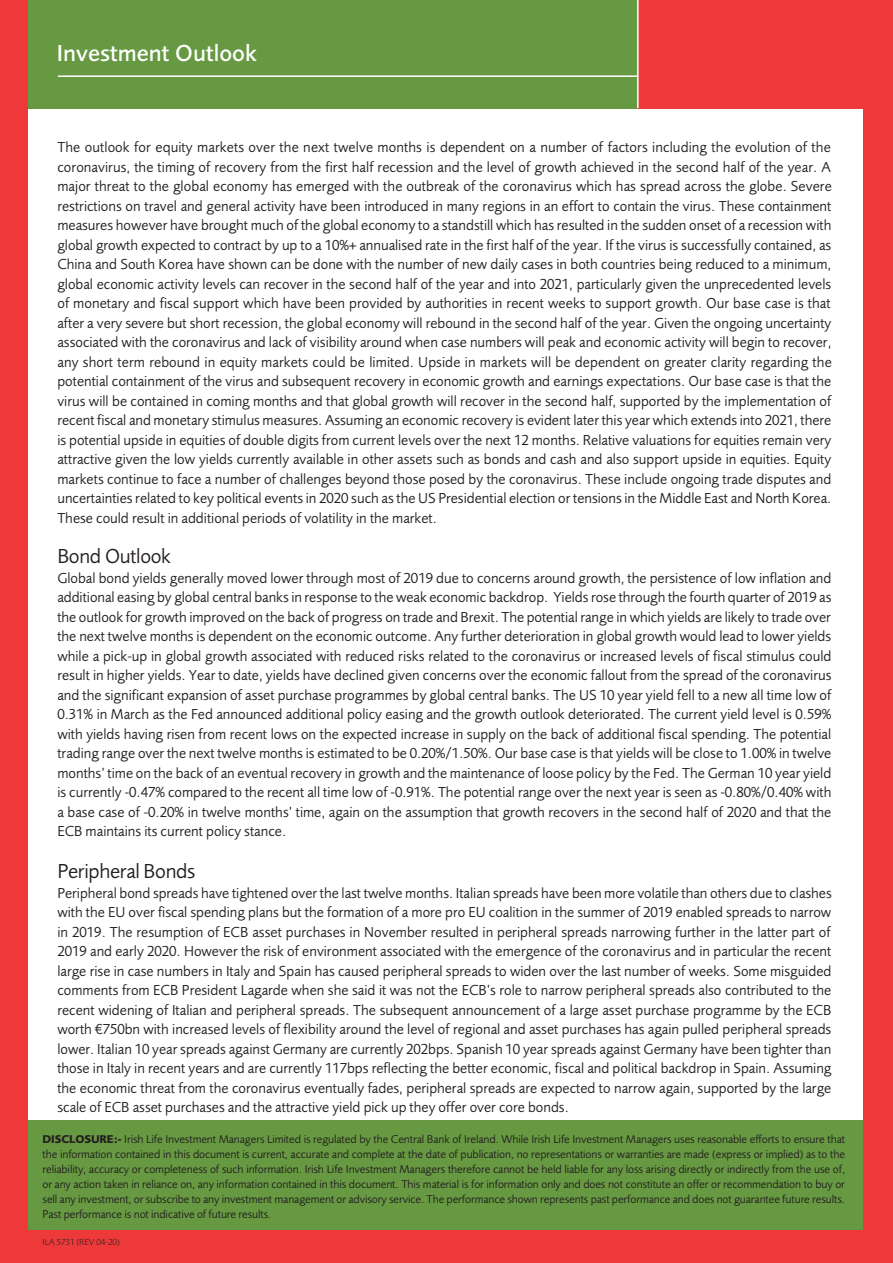
<style>
.page{position:relative;width:893px;height:1263px;background:#fff}
.page>*{position:absolute;margin:0;border:0;box-sizing:border-box;transform-origin:0 0}
.t1{font:500 24px "Foundry Sans";color:#fff}
.t2{font:21px "Foundry Sans";letter-spacing:-.015em;color:#231f20}
.t3{font:15px/19.5px "Foundry Sans";color:#231f20;text-align:justify}
.t4{font:11.7px/15px "Foundry Sans";letter-spacing:-.01em;color:#231f20;text-align:justify}
.t5{font:300 9px "Foundry Sans";color:#231f20}
.s1{font-weight:700}
</style>
<div class="page">
<div style="left:27px;top:0;width:611px;height:108px;background:#679942"></div>
<div style="left:27px;top:1120px;width:837px;height:136px;background:#679942"></div>
<div style="left:638px;top:0;width:255px;height:108px;background:#ee393a"></div>
<div style="left:0;top:0;width:28px;height:1263px;background:#ee393a"></div>
<div style="left:864px;top:0;width:29px;height:1263px;background:#ee393a"></div>
<div style="left:0;top:1231px;width:887px;height:32px;background:#ee393a"></div>
<hr style="left:58px;top:75px;width:580px;height:2px;background:#fff">
<hr style="left:637px;top:0;width:2px;height:108px;background:#fff">
<p class="t1" style="left:57px;top:39px;width:202px">Investment Outlook</p>
<p class="t3" style="left:57px;top:138px;width:776px">The outlook for equity markets over the next twelve months is dependent on a number of factors including the evolution of the coronavirus, the timing of recovery from the first half recession and the level of growth achieved in the second half of the year. A major threat to the global economy has emerged with the outbreak of the coronavirus which has spread across the globe. Severe restrictions on travel and general activity have been introduced in many regions in an effort to contain the virus. These containment measures however have brought much of the global economy to a standstill which has resulted in the sudden onset of a recession with global growth expected to contract by up to a 10%+ annualised rate in the first half of the year. If the virus is successfully contained, as China and South Korea have shown can be done with the number of new daily cases in both countries being reduced to a minimum, global economic activity levels can recover in the second half of the year and into 2021, particularly given the unprecedented levels of monetary and fiscal support which have been provided by authorities in recent weeks to support growth. Our base case is that after a very severe but short recession, the global economy will rebound in the second half of the year. Given the ongoing uncertainty associated with the coronavirus and lack of visibility around when case numbers will peak and economic activity will begin to recover, any short term rebound in equity markets could be limited. Upside in markets will be dependent on greater clarity regarding the potential containment of the virus and subsequent recovery in economic growth and earnings expectations. Our base case is that the virus will be contained in coming months and that global growth will recover in the second half, supported by the implementation of recent fiscal and monetary stimulus measures. Assuming an economic recovery is evident later this year which extends into 2021, there is potential upside in equities of double digits from current levels over the next 12 months. Relative valuations for equities remain very attractive given the low yields currently available in other assets such as bonds and cash and also support upside in equities. Equity markets continue to face a number of challenges beyond those posed by the coronavirus. These include ongoing trade disputes and uncertainties related to key political events in 2020 such as the US Presidential election or tensions in the Middle East and North Korea.<br>These could result in additional periods of volatility in the market.</p>
<p class="t2" style="left:57px;top:545px;width:115px">Bond Outlook</p>
<p class="t3" style="left:57px;top:568px;width:776px">Global bond yields generally moved lower through most of 2019 due to concerns around growth, the persistence of low inflation and additional easing by global central banks in response to the weak economic backdrop. Yields rose through the fourth quarter of 2019 as the outlook for growth improved on the back of progress on trade and Brexit. The potential range in which yields are likely to trade over the next twelve months is dependent on the economic outcome. Any further deterioration in global growth would lead to lower yields while a pick-up in global growth associated with reduced risks related to the coronavirus or increased levels of fiscal stimulus could result in higher yields. Year to date, yields have declined given concerns over the economic fallout from the spread of the coronavirus and the significant expansion of asset purchase programmes by global central banks. The US 10 year yield fell to a new all time low of 0.31% in March as the Fed announced additional policy easing and the growth outlook deteriorated. The current yield level is 0.59% with yields having risen from recent lows on the expected increase in supply on the back of additional fiscal spending. The potential trading range over the next twelve months is estimated to be 0.20%/1.50%. Our base case is that yields will be close to 1.00% in twelve months’ time on the back of an eventual recovery in growth and the maintenance of loose policy by the Fed. The German 10 year yield is currently -0.47% compared to the recent all time low of -0.91%. The potential range over the next year is seen as -0.80%/0.40% with a base case of -0.20% in twelve months’ time, again on the assumption that growth recovers in the second half of 2020 and that the ECB maintains its current policy stance.</p>
<p class="t2" style="left:57px;top:860px;width:140px">Peripheral Bonds</p>
<p class="t3" style="left:57px;top:883px;width:776px">Peripheral bond spreads have tightened over the last twelve months. Italian spreads have been more volatile than others due to clashes with the EU over fiscal spending plans but the formation of a more pro EU coalition in the summer of 2019 enabled spreads to narrow in 2019. The resumption of ECB asset purchases in November resulted in peripheral spreads narrowing further in the latter part of 2019 and early 2020. However the risk of environment associated with the emergence of the coronavirus and in particular the recent large rise in case numbers in Italy and Spain has caused peripheral spreads to widen over the last number of weeks. Some misguided comments from ECB President Lagarde when she said it was not the ECB’s role to narrow peripheral spreads also contributed to the recent widening of Italian and peripheral spreads. The subsequent announcement of a large asset purchase programme by the ECB worth €750bn with increased levels of flexibility around the level of regional and asset purchases has again pulled peripheral spreads lower. Italian 10 year spreads against Germany are currently 202bps. Spanish 10 year spreads against Germany have been tighter than those in Italy in recent years and are currently 117bps reflecting the better economic, fiscal and political backdrop in Spain. Assuming the economic threat from the coronavirus eventually fades, peripheral spreads are expected to narrow again, supported by the large scale of ECB asset purchases and the attractive yield pick up they offer over core bonds.</p>
<p class="t4" style="left:43px;top:1132px;width:804px"><span class="s1">DISCLOSURE:-</span> Irish Life Investment Managers Limited is regulated by the Central Bank of Ireland. While Irish Life Investment Managers uses reasonable efforts to ensure that the information contained in this document is current, accurate and complete at the date of publication, no representations or warranties are made (express or implied) as to the reliability, accuracy or completeness of such information. Irish Life Investment Managers therefore cannot be held liable for any loss arising directly or indirectly from the use of, or any action taken in reliance on, any information contained in this document. This material is for information only and does not constitute an offer or recommendation to buy or sell any investment, or subscribe to any investment management or advisory service. The performance shown represents past performance and does not guarantee future results.<br>Past performance is not indicative of future results.</p>
<p class="t5" style="left:43px;top:1237px;width:79px">ILA 5731 (REV 04-20)</p>
</div>
